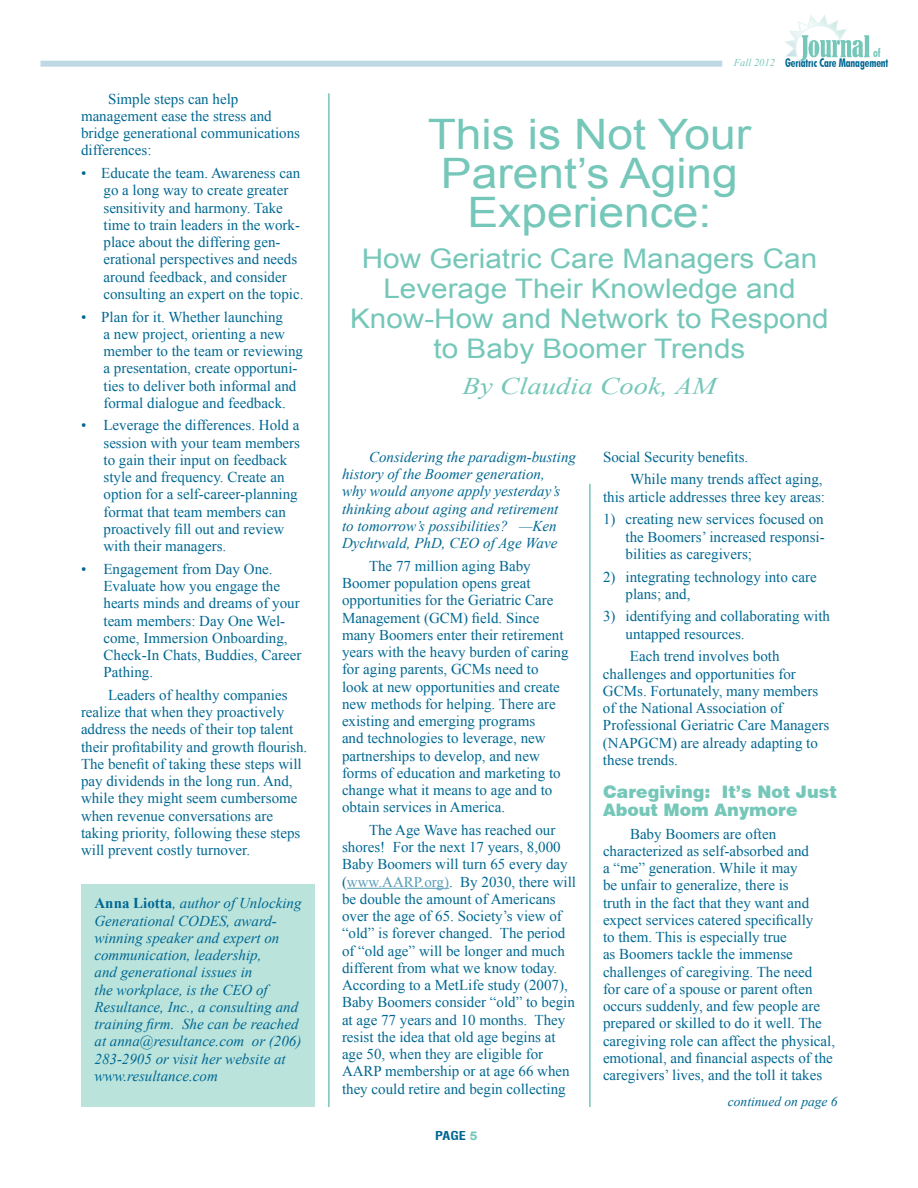
<style>
.page{position:relative;width:918px;height:1188px;background:#fff}
.page>*{position:absolute;margin:0;border:0;box-sizing:border-box;transform-origin:0 0}
.t1{font:42px/39px "Arial";color:#75c7b9;text-align:center;scale:1.1 1}
.t2{font:27px/30px "Arial";color:#75c7b9;text-align:center;scale:1.1 1}
.t3{font:italic 24px "Times New Roman";color:#75c7b9;scale:1.2 1}
.t4{font:900 17.25px/18px "Swiss 721 BT";color:#75c7b9}
.t5{font:15px/17.2px "Times New Roman";color:#006892}
.t6{font:italic 15px/17.2px "Times New Roman";color:#006892}
.t7{font:italic 13.5px "Times New Roman";color:#006892}
.t8{font:700 condensed 12px/10.1px "Futura BT";letter-spacing:-.01em;color:#006892;scale:.9 1}
.t9{font:700 condensed 12px "Swiss 721 BT";color:#006892;scale:1.2 1}
.s1{font-weight:700;font-style:normal}
.s2{color:#75c7b9}
.s3{font-family:"Times New Roman";font-weight:400;font-style:italic;font-stretch:normal;font-size:10.5px;color:#75c7b9}
.s4{color:#599db8}
.s5{font-family:"Arial";font-stretch:normal;color:#75c7b9}
</style>
<div class="page">
<div style="left:40px;top:61px;width:682px;height:6px;background:#bfd9e4"></div>
<svg style="left:785px;top:14px;width:62px;height:47px"></svg>
<img style="left:800px;top:35px;width:70px;height:25px">
<hr style="left:328px;top:93px;width:2px;height:1014px;background:#75c7b9">
<hr style="left:589px;top:484px;width:2px;height:623px;background:#75c7b9">
<div style="left:81px;top:885px;width:234px;height:222px;background:#bae3dc"></div>
<hr style="left:347px;top:888px;width:102px;height:1px;background:#599db8">
<p class="t5" style="left:81px;top:90px;width:221px;text-indent:27px">Simple steps can help management ease the stress and bridge generational communications differences:</p>
<p class="t5" style="left:104px;top:164px;width:201px;text-indent:-22px">• Educate the team. Awareness can go a long way to create greater sensitivity and harmony. Take time to train leaders in the work&shy;place about the differing gen&shy;erational perspectives and needs around feedback, and consider consulting an expert on the topic.</p>
<p class="t5" style="left:104px;top:308px;width:201px;text-indent:-22px">• Plan for it. Whether launching<br>a new project, orienting a new member to the team or reviewing a presentation, create opportuni&shy;ties to deliver both informal and formal dialogue and feedback.</p>
<p class="t5" style="left:104px;top:417px;width:198px;text-indent:-22px">• Leverage the differences. Hold a session with your team members to gain their input on feedback style and frequency. Create an option for a self-career-planning format that team members can proactively fill out and review with their managers.</p>
<p class="t5" style="left:104px;top:560px;width:199px;text-indent:-22px">• Engagement from Day One.<br>Evaluate how you engage the hearts minds and dreams of your team members: Day One Wel&shy;come, Immersion Onboarding,<br>Check-In Chats, Buddies, Career<br>Pathing.</p>
<p class="t5" style="left:81px;top:686px;width:228px;text-indent:27px">Leaders of healthy companies realize that when they proactively address the needs of their top talent their profitability and growth flourish.<br>The benefit of taking these steps will pay dividends in the long run. And, while they might seem cumbersome when revenue conversations are taking priority, following these steps will prevent costly turnover.</p>
<p class="t6" style="left:94px;top:894px;width:209px"><span class="s1">Anna Liotta</span>, author of Unlocking<br>Generational CODES, award&shy;winning speaker and expert on communication, leadership,<br>and generational issues in<br>the workplace, is the CEO of<br>Resultance, Inc., a consulting and training firm. She can be reached at anna@resultance.com or (206)<br>283-2905 or visit her website at www.resultance.com</p>
<p class="t8" style="left:734px;top:47px;width:173px;text-indent:139px"><span class="s2">of<br></span><span class="s3">Fall 2012</span> Geriatric Care Management</p>
<h1 class="t1" style="left:428px;top:116px;width:296px">This is Not Your<br>Parent’s Aging<br>Experience:</h1>
<h2 class="t2" style="left:350px;top:244px;width:437px">How Geriatric Care Managers Can<br>Leverage Their Knowledge and<br>Know-How and Network to Respond to Baby Boomer Trends</h2>
<h3 class="t3" style="left:463px;top:370px;width:213px">By Claudia Cook, AM</h3>
<p class="t6" style="left:342px;top:448px;width:235px;text-indent:27px">Considering the paradigm-busting history of the Boomer generation,<br>why would anyone apply yesterday’s thinking about aging and retirement<br>to tomorrow’s possibilities? —Ken Dychtwald, PhD, CEO of Age Wave</p>
<p class="t5" style="left:342px;top:557px;width:228px;text-indent:27px">The 77 million aging Baby<br>Boomer population opens great opportunities for the Geriatric Care<br>Management (GCM) field. Since many Boomers enter their retirement years with the heavy burden of caring for aging parents, GCMs need to look at new opportunities and create new methods for helping. There are existing and emerging programs<br>and technologies to leverage, new partnerships to develop, and new forms of education and marketing to change what it means to age and to obtain services in America.</p>
<p class="t5" style="left:342px;top:821px;width:236px;text-indent:27px">The Age Wave has reached our shores! For the next 17 years, 8,000<br>Baby Boomers will turn 65 every day (<span class="s4">www.AARP.org)</span>. By 2030, there will be double the amount of Americans over the age of 65. Society’s view of “old” is forever changed. The period of “old age” will be longer and much different from what we know today.<br>According to a MetLife study (2007), Baby Boomers consider “old” to begin at age 77 years and 10 months. They resist the idea that old age begins at age 50, when they are eligible for AARP membership or at age 66 when they could retire and begin collecting</p>
<p class="t9" style="left:435px;top:1128px;width:37px">page <span class="s5">5</span></p>
<p class="t5" style="left:630px;top:445px;width:194px;line-height:22.6px;text-indent:-27px">Social Security benefits.<br>While many trends affect aging,</p>
<p class="t5" style="left:603px;top:488px;width:224px">this article addresses three key areas:</p>
<p class="t5" style="left:626px;top:511px;width:201px;text-align:justify;text-indent:-22px">1) creating new services focused on the Boomers’ increased responsi&shy;bilities as caregivers;</p>
<p class="t5" style="left:626px;top:568px;width:193px;text-indent:-22px">2) integrating technology into care plans; and,</p>
<p class="t5" style="left:626px;top:608px;width:206px;text-indent:-22px">3) identifying and collaborating with untapped resources.</p>
<p class="t5" style="left:603px;top:647px;width:228px;text-indent:27px">Each trend involves both challenges and opportunities for<br>GCMs. Fortunately, many members of the National Association of<br>Professional Geriatric Care Managers (NAPGCM) are already adapting to these trends.</p>
<p class="t4" style="left:603px;top:783px;width:235px">Caregiving: It’s Not Just<br>About Mom Anymore</p>
<p class="t5" style="left:603px;top:825px;width:234px;text-indent:27px">Baby Boomers are often characterized as self-absorbed and<br>a “me” generation. While it may<br>be unfair to generalize, there is<br>truth in the fact that they want and expect services catered specifically<br>to them. This is especially true<br>as Boomers tackle the immense challenges of caregiving. The need<br>for care of a spouse or parent often occurs suddenly, and few people are prepared or skilled to do it well. The caregiving role can affect the physical, emotional, and financial aspects of the caregivers’ lives, and the toll it takes</p>
<p class="t7" style="left:728px;top:1092px;width:111px">continued on page 6</p>
</div>
